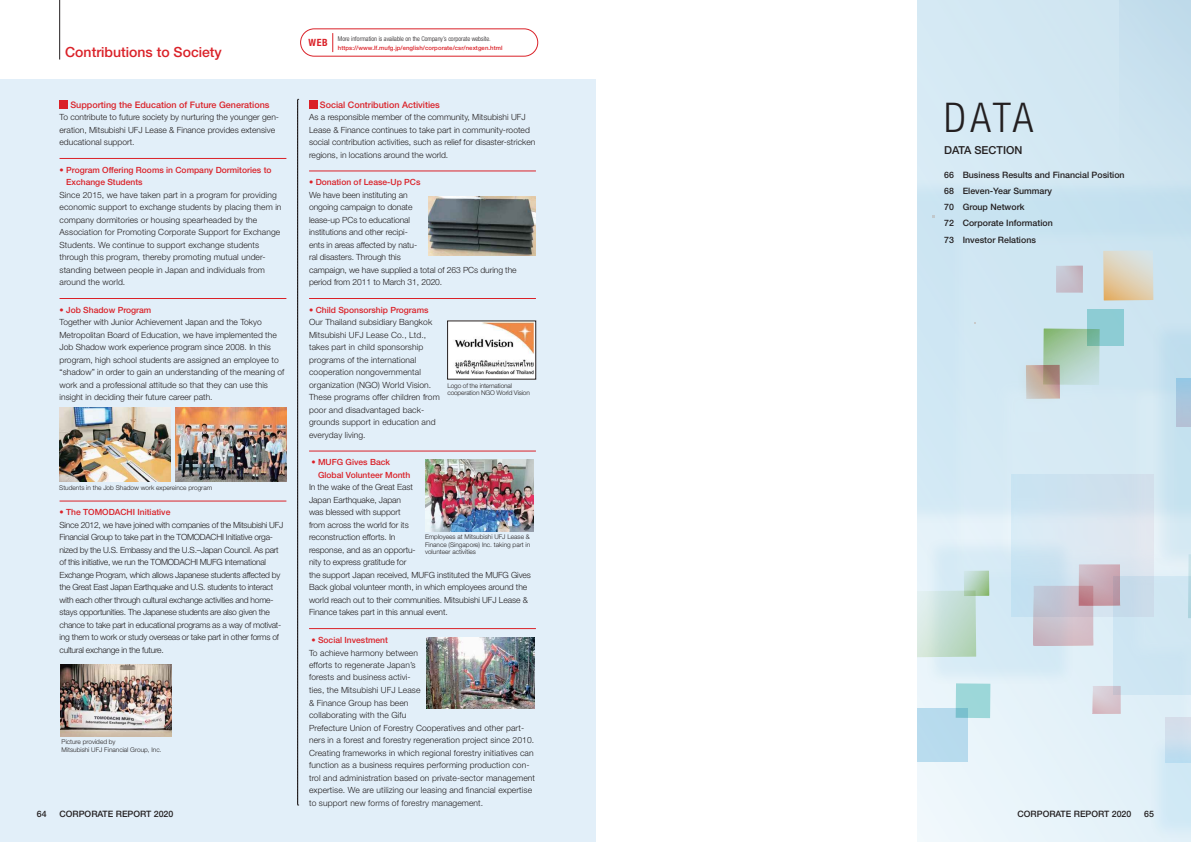
<style>
.page{position:relative;width:1191px;height:842px;background:#fff}
.page>*{position:absolute;margin:0;border:0;box-sizing:border-box;transform-origin:0 0}
.t1{font:300 condensed 41px "Helvetica Neue LT Std";color:#231f20}
.t2{font:500 14px "Helvetica Neue LT Std";color:#da2128}
.t3{font:500 11px "Helvetica Neue LT Std";color:#231f20}
.t4{font:500 9px "Helvetica Neue LT Std";color:#da2128}
.t5{font:500 8.8px/16.3px "Helvetica Neue LT Std";color:#231f20}
.t6{font:300 8.5px/12.5px "Helvetica Neue LT Std";color:#231f20}
.t7{font:300 8.5px/12.5px "Helvetica Neue LT Std";letter-spacing:-.03em;color:#231f20}
.t8{font:500 8.5px/12.5px "Helvetica Neue LT Std";color:#da2128}
.t9{font:300 6.5px/7.5px "Helvetica Neue LT Std";color:#231f20;text-align:justify}
.t10{font:300 condensed 6.5px "Helvetica Neue LT Std";color:#231f20}
.t11{font:300 6.5px/7.5px "Helvetica Neue LT Std";letter-spacing:-.02em;color:#231f20}
.t12{font:500 6px "Helvetica Neue LT Std";letter-spacing:.01em;color:#da2128}
</style>
<div class="page">
<div style="left:0;top:79px;width:595px;height:763px;background:#e2eff9"></div>
<svg style="left:917px;top:0;width:233px;height:842px;background:#dcedf6"></svg>
<svg style="left:1100px;top:616px;width:13px;height:29px"></svg>
<svg style="left:1092px;top:686px;width:28px;height:28px"></svg>
<svg style="left:967px;top:712px;width:23px;height:6px"></svg>
<img style="left:917px;top:153px;width:274px;height:359px">
<img style="left:1125px;top:296px;width:66px;height:281px">
<img style="left:917px;top:512px;width:183px;height:200px">
<img style="left:1123px;top:711px;width:68px;height:131px">
<svg style="left:1176px;top:378px;width:15px;height:49px"></svg>
<div style="left:1113px;top:577px;width:78px;height:118px;background:#cfe6f3"></div>
<div style="left:1165px;top:717px;width:26px;height:45px;background:linear-gradient(to bottom,#dbdfea,#bbddf0)"></div>
<svg style="left:1103px;top:250px;width:50px;height:50px;background:#ded1b7"></svg>
<div style="left:990px;top:331px;width:101px;height:101px;background:#d5e9f4"></div>
<svg style="left:1011px;top:474px;width:142px;height:142px;background:#d0dbe7"></svg>
<svg style="left:1056px;top:266px;width:26px;height:27px"></svg>
<div style="left:1119px;top:0;width:72px;height:223px;background:#c8e1ef"></div>
<svg style="left:963px;top:571px;width:26px;height:25px"></svg>
<svg style="left:1026px;top:328px;width:73px;height:71px;background:#b5cabc"></svg>
<div style="left:917px;top:708px;width:50px;height:53px;background:#b7dbed"></div>
<svg style="left:917px;top:590px;width:59px;height:67px;background:#c7e0d3"></svg>
<hr style="left:60px;top:158px;width:226px;height:1px;background:#da2128">
<hr style="left:60px;top:298px;width:226px;height:1px;background:#da2128">
<hr style="left:60px;top:501px;width:226px;height:1px;background:#da2128">
<div style="left:60px;top:101px;width:8px;height:8px;background:#da2128"></div>
<hr style="left:309px;top:171px;width:227px;height:1px;background:#da2128">
<hr style="left:309px;top:298px;width:227px;height:1px;background:#da2128">
<hr style="left:309px;top:451px;width:227px;height:1px;background:#da2128">
<hr style="left:309px;top:628px;width:227px;height:1px;background:#da2128">
<div style="left:309px;top:101px;width:8px;height:8px;background:#da2128"></div>
<img style="left:428px;top:196px;width:108px;height:60px">
<img style="left:175px;top:408px;width:111px;height:73px">
<img style="left:60px;top:408px;width:110px;height:73px">
<img style="left:425px;top:459px;width:108px;height:72px">
<img style="left:427px;top:637px;width:107px;height:72px">
<img style="left:61px;top:664px;width:110px;height:72px">
<img style="left:449px;top:323px;width:85px;height:54px">
<div style="left:447px;top:321px;width:89px;height:58px;border:1px solid #231f20"></div>
<svg style="left:332px;top:33px;width:1px;height:19px"></svg>
<div style="left:300px;top:28px;width:238px;height:29px;border:1px solid #da2128;border-radius:14px"></div>
<hr style="left:59px;top:0;width:1px;height:60px;background:#231f20">
<svg style="left:297px;top:99px;width:2px;height:707px"></svg>
<h2 class="t2" style="left:65px;top:44px;width:158px">Contributions to Society</h2>
<p class="t4" style="left:70px;top:99px;width:201px">Supporting the Education of Future Generations</p>
<p class="t6" style="left:60px;top:111px;width:221px">To contribute to future society by nurturing the younger gen&shy;eration, Mitsubishi UFJ Lease &amp; Finance provides extensive educational support.</p>
<p class="t8" style="left:66px;top:163px;width:207px;text-indent:-7px">• Program Offering Rooms in Company Dormitories to<br>Exchange Students</p>
<p class="t6" style="left:60px;top:188px;width:223px">Since 2015, we have taken part in a program for providing economic support to exchange students by placing them in company dormitories or housing spearheaded by the Association for Promoting Corporate Support for Exchange Students. We continue to support exchange students through this program, thereby promoting mutual under&shy;standing between people in Japan and individuals from around the world.</p>
<p class="t8" style="left:60px;top:303px;width:93px">• Job Shadow Program</p>
<p class="t6" style="left:60px;top:316px;width:226px">Together with Junior Achievement Japan and the Tokyo Metropolitan Board of Education, we have implemented the Job Shadow work experience program since 2008. In this program, high school students are assigned an employee to “shadow” in order to gain an understanding of the meaning of work and a professional attitude so that they can use this insight in deciding their future career path.</p>
<p class="t9" style="left:59px;top:483px;width:154px">Students in the Job Shadow work expereince program</p>
<p class="t8" style="left:60px;top:506px;width:112px">• The TOMODACHI Initiative</p>
<p class="t7" style="left:60px;top:518px;width:225px">Since 2012, we have joined with companies of the Mitsubishi UFJ Financial Group to take part in the TOMODACHI Initiative orga&shy;nized by the U.S. Embassy and the U.S.–Japan Council. As part of this initiative, we run the TOMODACHI MUFG International Exchange Program, which allows Japanese students affected by the Great East Japan Earthquake and U.S. students to interact with each other through cultural exchange activities and home&shy;stays opportunities. The Japanese students are also given the chance to take part in educational programs as a way of motivat&shy;ing them to work or study overseas or take part in other forms of cultural exchange in the future.</p>
<p class="t9" style="left:62px;top:738px;width:102px">Picture provided by<br>Mitsubishi UFJ Financial Group, Inc.</p>
<p class="t10" style="left:338px;top:35px;width:154px">More information is available on the Company’s corporate website.</p>
<p class="t12" style="left:309px;top:44px;width:195px"><sup>WEB</sup> https://www.lf.mufg.jp/english/corporate/csr/nextgen.html</p>
<p class="t4" style="left:320px;top:99px;width:122px">Social Contribution Activities</p>
<p class="t6" style="left:309px;top:111px;width:228px">As a responsible member of the community, Mitsubishi UFJ Lease &amp; Finance continues to take part in community-rooted social contribution activities, such as relief for disaster-stricken regions, in locations around the world.</p>
<p class="t8" style="left:309px;top:176px;width:113px">• Donation of Lease-Up PCs</p>
<p class="t6" style="left:309px;top:188px;width:209px">We have been instituting an<br>ongoing campaign to donate<br>lease-up PCs to educational<br>institutions and other recipi-<br>ents in areas affected by natu-<br>ral disasters. Through this<br>campaign, we have supplied a total of 263 PCs during the period from 2011 to March 31, 2020.</p>
<p class="t8" style="left:309px;top:303px;width:121px">• Child Sponsorship Programs</p>
<p class="t6" style="left:309px;top:316px;width:132px">Our Thailand subsidiary Bangkok<br>Mitsubishi UFJ Lease Co., Ltd., takes part in child sponsorship programs of the international cooperation nongovernmental organization (NGO) World Vision.<br>These programs offer children from poor and disadvantaged back&shy;grounds support in education and everyday living.</p>
<p class="t8" style="left:318px;top:456px;width:94px;text-indent:-7px">• MUFG Gives Back<br>Global Volunteer Month</p>
<p class="t6" style="left:309px;top:481px;width:223px">In the wake of the Great East<br>Japan Earthquake, Japan<br>was blessed with support<br>from across the world for its<br>reconstruction efforts. In<br>response, and as an opportu-<br>nity to express gratitude for<br>the support Japan received, MUFG instituted the MUFG Gives Back global volunteer month, in which employees around the world reach out to their communities. Mitsubishi UFJ Lease &amp; Finance takes part in this annual event.</p>
<p class="t8" style="left:311px;top:634px;width:78px">• Social Investment</p>
<p class="t6" style="left:309px;top:646px;width:227px">To achieve harmony between<br>efforts to regenerate Japan’s<br>forests and business activi-<br>ties, the Mitsubishi UFJ Lease<br>&amp; Finance Group has been<br>collaborating with the Gifu<br>Prefecture Union of Forestry Cooperatives and other part&shy;ners in a forest and forestry regeneration project since 2010.<br>Creating frameworks in which regional forestry initiatives can function as a business requires performing production con&shy;trol and administration based on private-sector management expertise. We are utilizing our leasing and financial expertise to support new forms of forestry management.</p>
<p class="t11" style="left:447px;top:382px;width:84px">Logo of the international cooperation NGO World Vision</p>
<p class="t9" style="left:425px;top:533px;width:107px">Employees at Mitsubishi UFJ Lease &amp; Finance (Singapore) Inc. taking part in volunteer activities</p>
<h1 class="t1" style="left:944px;top:94px;width:91px">DATA</h1>
<p class="t3" style="left:944px;top:144px;width:80px">DATA SECTION</p>
<p class="t5" style="left:944px;top:166px;width:182px">66 Business Results and Financial Position<br>68 Eleven-Year Summary<br>70 Group Network<br>72 Corporate Information<br>73 Investor Relations</p>
<p class="t5" style="left:37px;top:805px;width:11px">64</p>
<p class="t5" style="left:60px;top:806px;width:115px">CORPORATE REPORT 2020</p>
<p class="t5" style="left:1017px;top:806px;width:115px">CORPORATE REPORT 2020</p>
<p class="t5" style="left:1144px;top:805px;width:11px">65</p>
</div>
